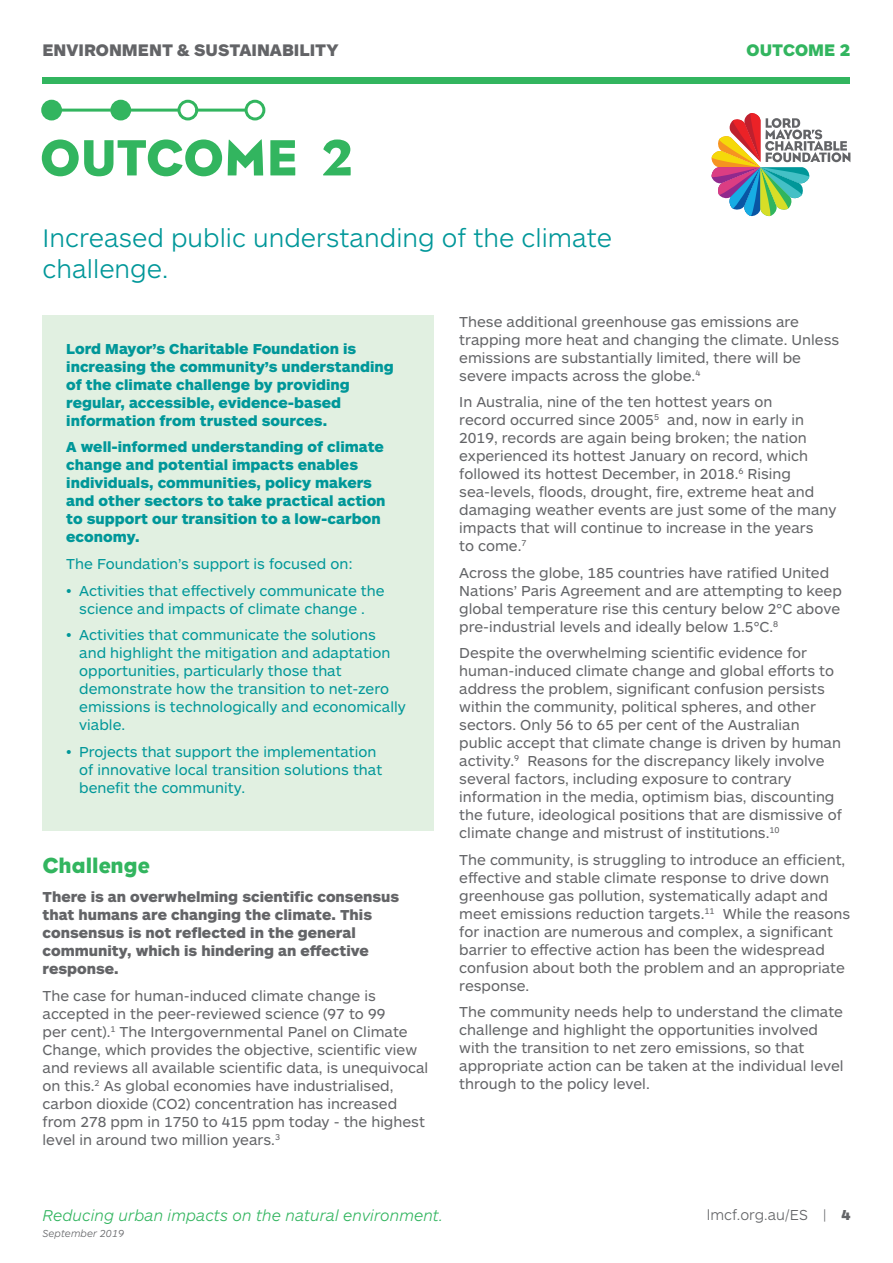
<style>
.page{position:relative;width:893px;height:1263px;background:#fff}
.page>*{position:absolute;margin:0;border:0;box-sizing:border-box;transform-origin:0 0}
.t1{font:51.9px "Eagle";color:#32b55f}
.t2{font:300 26.4px/30.5px "ARS Maquette Pro";color:#009799}
.t3{font:22.35px "Eagle";color:#32b55f}
.t4{font:900 17.4px "ARS Maquette Pro";color:#636467}
.t5{font:900 17.4px "ARS Maquette Pro";color:#32b55f}
.t6{font:italic 300 16.35px "ARS Maquette Pro";color:#32b55f}
.t7{font:15px/18px "ARS Maquette Pro";color:#636467}
.t8{font:15px/18px "ARS Maquette Pro";color:#009799}
.t9{font:900 15px/18px "ARS Maquette Pro";color:#009799}
.t10{font:900 15px/18px "ARS Maquette Pro";color:#636467}
.t11{font:300 15px "ARS Maquette Pro";color:#636467}
.t12{font:italic 300 10.5px "ARS Maquette Pro";color:#636467}
.s1{font-weight:900}
</style>
<div class="page">
<svg style="left:711px;top:113px;width:139px;height:103px"></svg>
<div style="left:43px;top:101px;width:17px;height:18px;background:#32b55f;border-radius:50%"></div>
<div style="left:41px;top:100px;width:21px;height:20px;border:3px solid #32b55f;border-radius:50%"></div>
<div style="left:112px;top:101px;width:18px;height:18px;background:#32b55f;border-radius:50%"></div>
<div style="left:110px;top:100px;width:21px;height:20px;border:3px solid #32b55f;border-radius:50%"></div>
<div style="left:177px;top:100px;width:21px;height:20px;border:3px solid #32b55f;border-radius:50%"></div>
<div style="left:245px;top:100px;width:20px;height:20px;border:3px solid #32b55f;border-radius:50%"></div>
<hr style="left:61px;top:109px;width:50px;height:3px;background:#32b55f">
<hr style="left:128px;top:109px;width:50px;height:3px;background:#32b55f">
<hr style="left:195px;top:109px;width:50px;height:3px;background:#32b55f">
<div style="left:43px;top:77px;width:807px;height:7px;background:#32b55f"></div>
<div style="left:43px;top:315px;width:391px;height:516px;background:#e1f0e1"></div>
<p class="t4" style="left:43px;top:39px;width:297px">ENVIRONMENT &amp; SUSTAINABILITY</p>
<h1 class="t1" style="left:40px;top:126px;width:315px">OUTCOME 2</h1>
<h2 class="t2" style="left:43px;top:221px;width:571px">Increased public understanding of the climate challenge.</h2>
<p class="t5" style="left:747px;top:39px;width:105px">OUTCOME 2</p>
<p class="t9" style="left:66px;top:339px;width:329px">Lord Mayor’s Charitable Foundation is increasing the community’s understanding of the climate challenge by providing regular, accessible, evidence-based information from trusted sources.</p>
<p class="t9" style="left:66px;top:437px;width:321px">A well-informed understanding of climate change and potential impacts enables individuals, communities, policy makers and other sectors to take practical action to support our transition to a low-carbon economy.</p>
<p class="t8" style="left:66px;top:554px;width:288px">The Foundation’s support is focused on:</p>
<p class="t8" style="left:66px;top:580px;width:320px;text-align:center">• Activities that effectively communicate the science and impacts of climate change .</p>
<p class="t8" style="left:79px;top:625px;width:328px;text-indent:-13px">• Activities that communicate the solutions and highlight the mitigation and adaptation opportunities, particularly those that demonstrate how the transition to net-zero emissions is technologically and economically viable.</p>
<p class="t8" style="left:79px;top:742px;width:305px;text-indent:-13px">• Projects that support the implementation of innovative local transition solutions that benefit the community.</p>
<h3 class="t3" style="left:43px;top:851px;width:109px">Challenge</h3>
<p class="t10" style="left:43px;top:887px;width:358px">There is an overwhelming scientific consensus that humans are changing the climate. This consensus is not reflected in the general community, which is hindering an effective response.</p>
<p class="t7" style="left:43px;top:986px;width:387px">The case for human-induced climate change is accepted in the peer-reviewed science (97 to 99<br>per cent).<sup>1</sup> The Intergovernmental Panel on Climate Change, which provides the objective, scientific view and reviews all available scientific data, is unequivocal on this.<sup>2</sup> As global economies have industrialised, carbon dioxide (CO2) concentration has increased from 278 ppm in 1750 to 415 ppm today - the highest level in around two million years.<sup>3</sup></p>
<p class="t7" style="left:459px;top:312px;width:381px">These additional greenhouse gas emissions are trapping more heat and changing the climate. Unless emissions are substantially limited, there will be severe impacts across the globe.<sup>4</sup></p>
<p class="t7" style="left:459px;top:392px;width:379px">In Australia, nine of the ten hottest years on<br>record occurred since 2005<sup>5</sup> and, now in early in 2019, records are again being broken; the nation experienced its hottest January on record, which followed its hottest December, in 2018.<sup>6</sup> Rising sea-levels, floods, drought, fire, extreme heat and damaging weather events are just some of the many impacts that will continue to increase in the years<br>to come.<sup>7</sup></p>
<p class="t7" style="left:459px;top:563px;width:384px">Across the globe, 185 countries have ratified United Nations’ Paris Agreement and are attempting to keep global temperature rise this century below 2°C above pre-industrial levels and ideally below 1.5°C.<sup>8</sup></p>
<p class="t7" style="left:459px;top:643px;width:384px">Despite the overwhelming scientific evidence for human-induced climate change and global efforts to address the problem, significant confusion persists within the community, political spheres, and other sectors. Only 56 to 65 per cent of the Australian public accept that climate change is driven by human activity.<sup>9</sup> Reasons for the discrepancy likely involve several factors, including exposure to contrary information in the media, optimism bias, discounting the future, ideological positions that are dismissive of climate change and mistrust of institutions.<sup>10</sup></p>
<p class="t7" style="left:459px;top:850px;width:392px">The community, is struggling to introduce an efficient, effective and stable climate response to drive down greenhouse gas pollution, systematically adapt and meet emissions reduction targets.<sup>11</sup> While the reasons for inaction are numerous and complex, a significant barrier to effective action has been the widespread confusion about both the problem and an appropriate response.</p>
<p class="t7" style="left:459px;top:1002px;width:386px">The community needs help to understand the climate challenge and highlight the opportunities involved with the transition to net zero emissions, so that appropriate action can be taken at the individual level through to the policy level.</p>
<p class="t6" style="left:43px;top:1204px;width:402px">Reducing urban impacts on the natural environment.</p>
<p class="t12" style="left:43px;top:1226px;width:83px">September 2019</p>
<p class="t11" style="left:707px;top:1206px;width:145px">lmcf.org.au/ES | <span class="s1">4</span></p>
</div>
